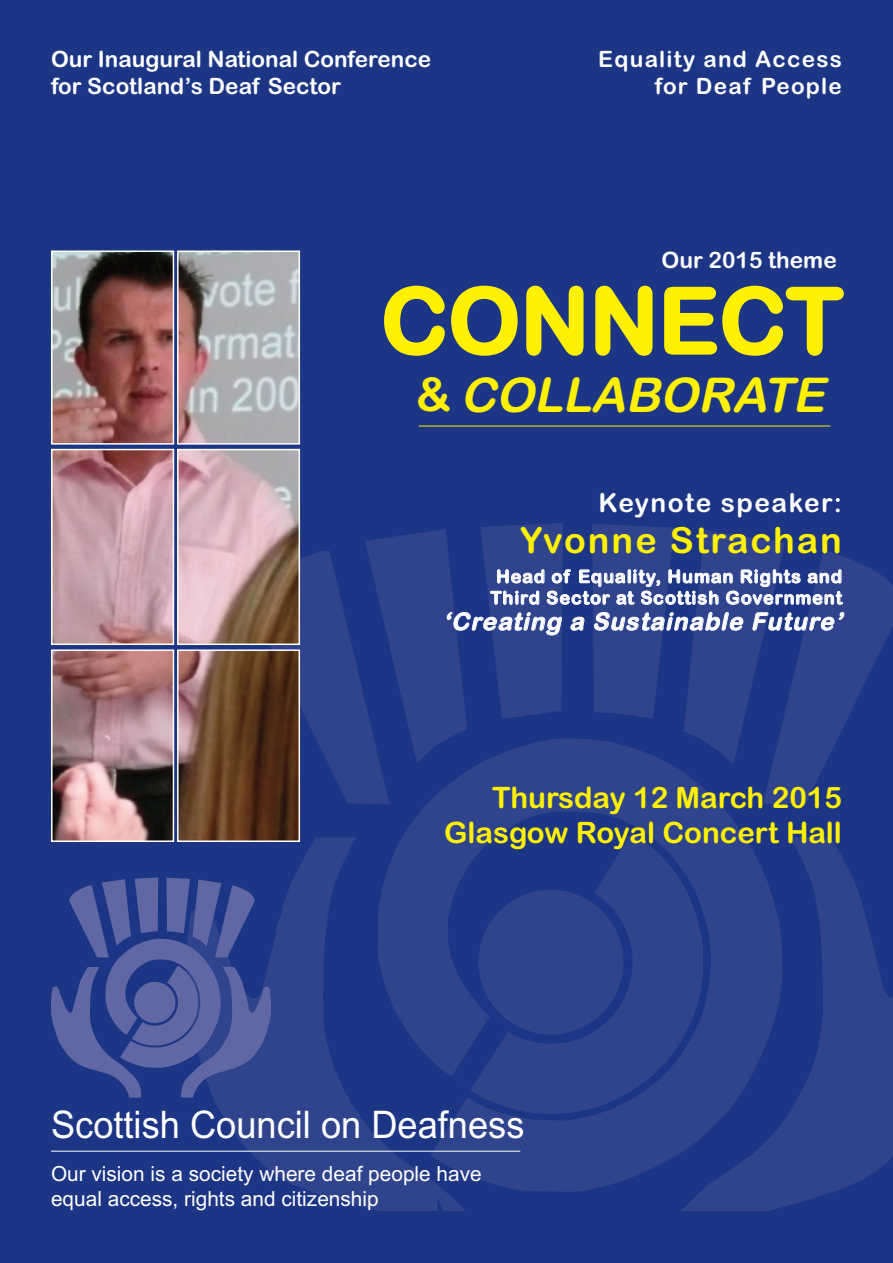
<style>
.page{position:relative;width:893px;height:1263px;background:#fff}
.page>*{position:absolute;margin:0;border:0;box-sizing:border-box;transform-origin:0 0}
.t1{font:90.9px "Arial Rounded MT Bold";color:#fff101}
.t2{font:italic 47.85px "Arial Rounded MT Bold";color:#fff101}
.t3{font:37.95px "Arial";color:#fff;scale:.95 1}
.t4{font:36px "Arial Rounded MT Bold";letter-spacing:.055em;color:#fff101}
.t5{font:29.55px/35.4px "Arial Rounded MT Bold";color:#fff101;text-align:right}
.t6{font:26.25px "Arial Rounded MT Bold";letter-spacing:.055em;color:#fff}
.t7{font:italic 24px "Arial Rounded MT Bold";color:#fff}
.t8{font:22.65px "Arial Rounded MT Bold";color:#fff}
.t9{font:22.5px/27px "Arial Rounded MT Bold";color:#fff}
.t10{font:22.5px/27px "Arial Rounded MT Bold";letter-spacing:.055em;color:#fff;text-align:right}
.t11{font:20.85px/25px "Arial";color:#fff}
.t12{font:18px/21.3px "Arial Rounded MT Bold";letter-spacing:.05em;color:#fff;text-align:center}
.s1{font-style:normal;font-size:46.65px}
</style>
<div class="page">
<div style="left:0;top:0;width:893px;height:1260px;background:#1c3685"></div>
<svg style="left:403px;top:738px;width:341px;height:454px;fill:#30448e"></svg>
<div style="left:469px;top:881px;width:163px;height:163px;background:#1c3685;border-radius:50%"></div>
<div style="left:479px;top:890px;width:144px;height:144px;background:#30448e;border-radius:50%"></div>
<svg style="left:270px;top:529px;width:197px;height:275px"></svg>
<svg style="left:480px;top:523px;width:83px;height:195px"></svg>
<svg style="left:592px;top:524px;width:82px;height:194px"></svg>
<svg style="left:684px;top:530px;width:209px;height:274px"></svg>
<svg style="left:186px;top:837px;width:337px;height:374px;fill:#30448e"></svg>
<svg style="left:628px;top:837px;width:265px;height:374px;fill:#30448e"></svg>
<svg style="left:51px;top:877px;width:220px;height:221px"></svg>
<hr style="left:51px;top:1151px;width:469px;height:1px;background:#fff">
<hr style="left:419px;top:426px;width:411px;height:1px;background:#fff101">
<div style="left:0;top:1212px;width:893px;height:51px;background:#1c3685"></div>
<img style="left:54px;top:253px;width:117px;height:189px">
<div style="left:51px;top:250px;width:123px;height:195px;border:2px solid #fff"></div>
<img style="left:54px;top:452px;width:117px;height:190px">
<div style="left:51px;top:449px;width:123px;height:196px;border:2px solid #fff"></div>
<img style="left:180px;top:452px;width:117px;height:190px">
<div style="left:177px;top:449px;width:123px;height:196px;border:2px solid #fff"></div>
<img style="left:180px;top:652px;width:117px;height:187px">
<div style="left:177px;top:649px;width:123px;height:193px;border:2px solid #fff"></div>
<img style="left:54px;top:652px;width:117px;height:187px">
<div style="left:51px;top:649px;width:123px;height:193px;border:2px solid #fff"></div>
<img style="left:180px;top:253px;width:117px;height:189px">
<div style="left:177px;top:250px;width:123px;height:195px;border:2px solid #fff"></div>
<p class="t9" style="left:51px;top:46px;width:382px">Our Inaugural National Conference for Scotland’s Deaf Sector</p>
<p class="t10" style="left:598px;top:46px;width:245px">Equality and Access for Deaf People</p>
<p class="t8" style="left:661px;top:246px;width:177px">Our 2015 theme</p>
<h1 class="t1" style="left:381px;top:269px;width:464px">CONNECT</h1>
<h2 class="t2" style="left:415px;top:367px;width:422px"><span class="s1">&amp;</span> COLLABORATE</h2>
<p class="t6" style="left:599px;top:488px;width:245px">Keynote speaker:</p>
<h3 class="t4" style="left:520px;top:519px;width:323px">Yvonne Strachan</h3>
<p class="t12" style="left:490px;top:566px;width:353px">Head of Equality, Human Rights and<br>Third Sector at Scottish Government</p>
<p class="t7" style="left:443px;top:608px;width:407px">‘Creating a Sustainable Future’</p>
<h3 class="t5" style="left:444px;top:780px;width:399px">Thursday 12 March 2015<br>Glasgow Royal Concert Hall</h3>
<h3 class="t3" style="left:51px;top:1103px;width:500px">Scottish Council on Deafness</h3>
<p class="t11" style="left:51px;top:1161px;width:432px">Our vision is a society where deaf people have equal access, rights and citizenship</p>
</div>
